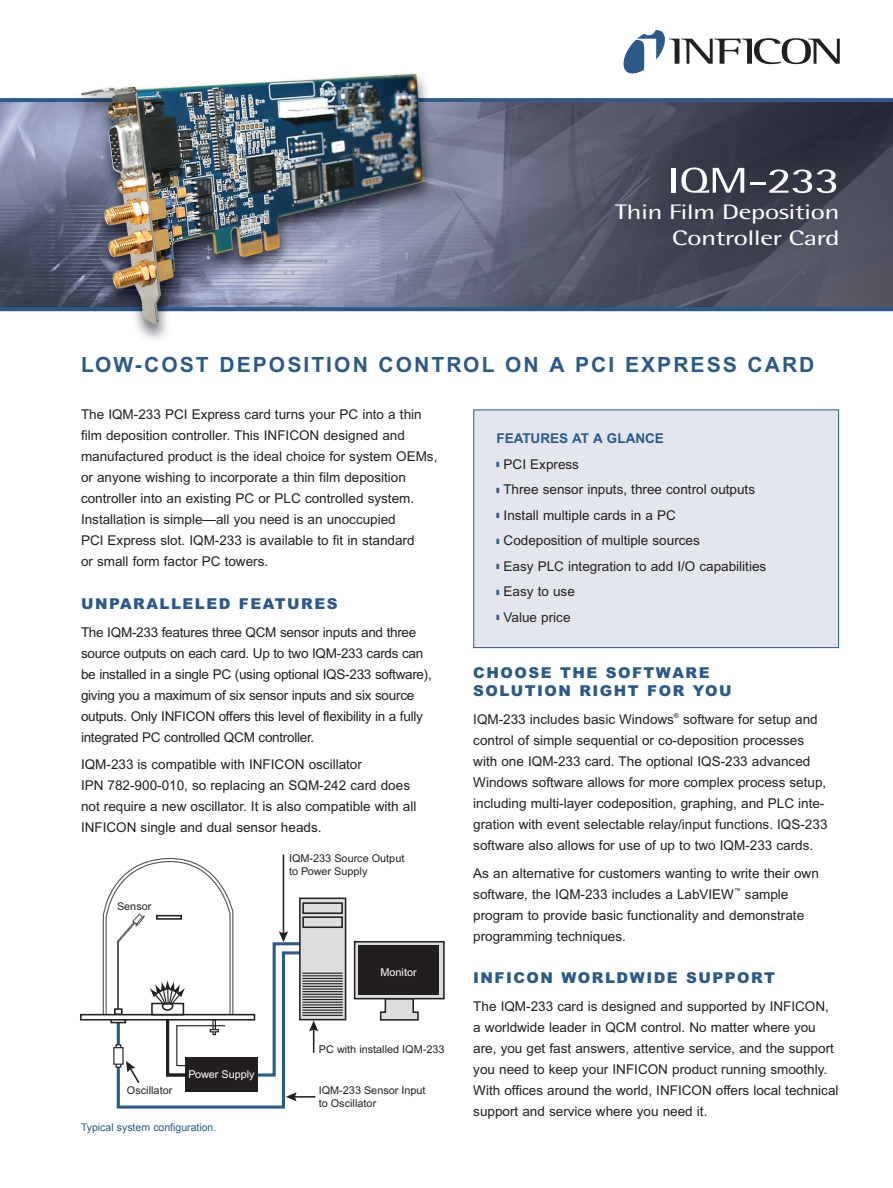
<style>
.page{position:relative;width:893px;height:1188px;background:#fff}
.page>*{position:absolute;margin:0;border:0;box-sizing:border-box;transform-origin:0 0}
.PRODUCT_NAME{font:36px "Rotis Semi Sans";letter-spacing:-.025em;color:#fff;scale:1.4 1}
.HEADLINE{font:700 21px "Arial";letter-spacing:.1em;color:#2b598a}
.DESCRIPTOR{font:21px/26.2px "Rotis Semi Sans";letter-spacing:-.025em;color:#fff;text-align:right;scale:1.4 1}
.SUBHEAD{font:900 15px/18px "Arial";letter-spacing:.1em;color:#2b598a}
.COPY{font:13.5px/21px "Arial MT Std";color:#231f20}
.COPY-2{font:13.5px/21px "Arial MT Std";letter-spacing:-.02em;color:#231f20}
.FEATURES_COPY{font:13.5px "Arial MT Std";color:#231f20}
.FEATURES_HEAD{font:700 13.5px "Arial";color:#2b598a}
.t1{font:10.8px/12.3px "Arial";color:#231f20}
.t2{font:10.8px "Arial";color:#fff}
.t3{font:10.5px "Arial";color:#2b598a}
.s1{color:#2b598a}
</style>
<div class="page">
<img style="left:0;top:73px;width:893px;height:267px">
<div style="left:80px;top:1014px;width:175px;height:7px;border:2px solid #231f20"></div>
<svg style="left:318px;top:901px;width:25px;height:116px;background:#cfcfd1"></svg>
<div style="left:299px;top:898px;width:47px;height:122px;border:2px solid #231f20"></div>
<div style="left:303px;top:903px;width:39px;height:10px;background:#dcdddf"></div>
<div style="left:302px;top:902px;width:41px;height:12px;border:2px solid #231f20"></div>
<div style="left:303px;top:917px;width:39px;height:10px;background:#dcdddf"></div>
<div style="left:302px;top:916px;width:41px;height:12px;border:2px solid #231f20"></div>
<hr style="left:302px;top:973px;width:41px;height:1px;background:#231f20">
<hr style="left:302px;top:975px;width:41px;height:1px;background:#231f20">
<hr style="left:302px;top:978px;width:41px;height:1px;background:#231f20">
<hr style="left:302px;top:981px;width:41px;height:1px;background:#231f20">
<hr style="left:302px;top:983px;width:41px;height:1px;background:#231f20">
<hr style="left:302px;top:986px;width:41px;height:1px;background:#231f20">
<hr style="left:302px;top:988px;width:41px;height:2px;background:#231f20">
<hr style="left:302px;top:991px;width:41px;height:1px;background:#231f20">
<hr style="left:302px;top:994px;width:41px;height:1px;background:#231f20">
<hr style="left:302px;top:996px;width:41px;height:1px;background:#231f20">
<hr style="left:302px;top:999px;width:41px;height:1px;background:#231f20">
<hr style="left:302px;top:1002px;width:41px;height:1px;background:#231f20">
<hr style="left:302px;top:1004px;width:41px;height:1px;background:#231f20">
<hr style="left:302px;top:1007px;width:41px;height:1px;background:#231f20">
<hr style="left:302px;top:1010px;width:41px;height:1px;background:#231f20">
<hr style="left:302px;top:1012px;width:41px;height:1px;background:#231f20">
<hr style="left:302px;top:1015px;width:41px;height:1px;background:#231f20">
<svg style="left:379px;top:999px;width:40px;height:22px"></svg>
<div style="left:355px;top:942px;width:89px;height:57px;background:linear-gradient(to right,#dcdddf,#dcdddf)"></div>
<div style="left:354px;top:941px;width:91px;height:58px;border:2px solid #231f20"></div>
<div style="left:358px;top:946px;width:81px;height:49px;background:#231f20"></div>
<hr style="left:283px;top:855px;width:1px;height:80px;background:#231f20">
<svg style="left:102px;top:857px;width:216px;height:252px"></svg>
<svg style="left:623px;top:30px;width:217px;height:43px"></svg>
<div style="left:474px;top:410px;width:365px;height:238px;background:#e4e6ee"></div>
<div style="left:473px;top:410px;width:366px;height:238px;border:1px solid #2b598a"></div>
<p class="PRODUCT_NAME" style="left:667px;top:159px;width:125px">IQM-233</p>
<p class="DESCRIPTOR" style="left:615px;top:199px;width:162px">Thin Film Deposition<br>Controller Card</p>
<p class="HEADLINE" style="left:81px;top:352px;width:735px">LOW-COST DEPOSITION CONTROL ON A PCI EXPRESS CARD</p>
<p class="COPY" style="left:81px;top:404px;width:358px">The IQM-233 PCI Express card turns your PC into a thin film deposition controller. This INFICON designed and manufactured product is the ideal choice for system OEMs, or anyone wishing to incorporate a thin film deposition controller into an existing PC or PLC controlled system.<br>Installation is simple—all you need is an unoccupied<br>PCI Express slot. IQM-233 is available to fit in standard<br>or small form factor PC towers.</p>
<p class="SUBHEAD" style="left:81px;top:594px;width:258px">UNPARALLELED FEATURES</p>
<p class="COPY-2" style="left:81px;top:621px;width:352px">The IQM-233 features three QCM sensor inputs and three source outputs on each card. Up to two IQM-233 cards can be installed in a single PC (using optional IQS-233 software), giving you a maximum of six sensor inputs and six source outputs. Only INFICON offers this level of flexibility in a fully integrated PC controlled QCM controller.</p>
<p class="COPY" style="left:81px;top:754px;width:337px">IQM-233 is compatible with INFICON oscillator<br>IPN 782-900-010, so replacing an SQM-242 card does not require a new oscillator. It is also compatible with all INFICON single and dual sensor heads.</p>
<p class="t1" style="left:117px;top:900px;width:36px">Sensor</p>
<p class="t1" style="left:127px;top:1084px;width:47px">Oscillator</p>
<p class="t2" style="left:188px;top:1068px;width:68px">Power Supply</p>
<p class="t3" style="left:81px;top:1121px;width:137px">Typical system configuration.</p>
<p class="t1" style="left:289px;top:852px;width:117px">IQM-233 Source Output to Power Supply</p>
<p class="t2" style="left:380px;top:966px;width:38px">Monitor</p>
<p class="t1" style="left:319px;top:1043px;width:127px">PC with installed IQM-233</p>
<p class="t1" style="left:319px;top:1084px;width:108px">IQM-233 Sensor Input to Oscillator</p>
<p class="FEATURES_HEAD" style="left:497px;top:431px;width:169px">FEATURES AT A GLANCE</p>
<p class="FEATURES_COPY" style="left:497px;top:456px;width:84px"><span class="s1">■</span> PCI Express</p>
<p class="FEATURES_COPY" style="left:497px;top:482px;width:260px"><span class="s1">■</span> Three sensor inputs, three control outputs</p>
<p class="FEATURES_COPY" style="left:497px;top:507px;width:181px"><span class="s1">■</span> Install multiple cards in a PC</p>
<p class="FEATURES_COPY" style="left:497px;top:533px;width:205px"><span class="s1">■</span> Codeposition of multiple sources</p>
<p class="FEATURES_COPY" style="left:497px;top:558px;width:271px"><span class="s1">■</span> Easy PLC integration to add I/O capabilities</p>
<p class="FEATURES_COPY" style="left:497px;top:584px;width:80px"><span class="s1">■</span> Easy to use</p>
<p class="FEATURES_COPY" style="left:497px;top:609px;width:75px"><span class="s1">■</span> Value price</p>
<p class="SUBHEAD" style="left:473px;top:664px;width:260px">CHOOSE THE SOFTWARE<br>SOLUTION RIGHT FOR YOU</p>
<p class="COPY" style="left:473px;top:709px;width:356px">IQM-233 includes basic Windows<sup>®</sup> software for setup and control of simple sequential or co-deposition processes with one IQM-233 card. The optional IQS-233 advanced Windows software allows for more complex process setup, including multi-layer codeposition, graphing, and PLC inte&shy;gration with event selectable relay/input functions. IQS-233 software also allows for use of up to two IQM-233 cards.</p>
<p class="COPY" style="left:473px;top:862px;width:347px">As an alternative for customers wanting to write their own software, the IQM-233 includes a LabVIEW<sup>™</sup> sample program to provide basic functionality and demonstrate programming techniques.</p>
<p class="SUBHEAD" style="left:473px;top:968px;width:303px">INFICON WORLDWIDE SUPPORT</p>
<p class="COPY" style="left:473px;top:996px;width:367px">The IQM-233 card is designed and supported by INFICON, a worldwide leader in QCM control. No matter where you are, you get fast answers, attentive service, and the support you need to keep your INFICON product running smoothly.<br>With offices around the world, INFICON offers local technical support and service where you need it.</p>
</div>
